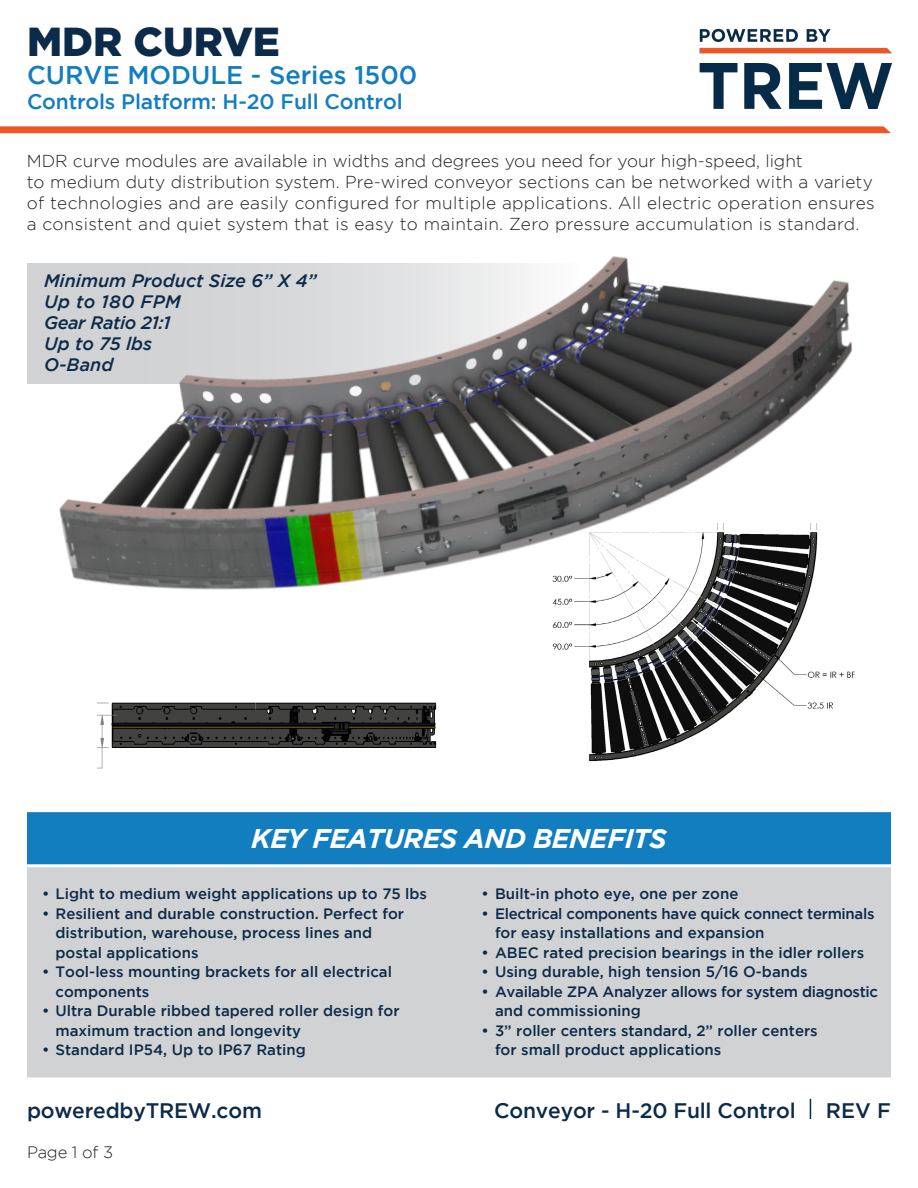
<style>
.page{position:relative;width:918px;height:1188px;background:#fff}
.page>*{position:absolute;margin:0;border:0;box-sizing:border-box;transform-origin:0 0}
.t1{font:900 40.5px "Gotham";color:#0c2a49}
.t2{font:italic 700 27px "Gotham";letter-spacing:-.02em;color:#fff}
.t3{font:500 25.5px "Gotham";color:#127dbf}
.t4{font:500 21px "Gotham";letter-spacing:-.01em;color:#0c2a49}
.t5{font:500 21px "Gotham";letter-spacing:-.01em;color:#127dbf}
.t6{font:italic 500 18px "Gotham";color:#0c2a49}
.t7{font:italic 500 18px "Gotham";letter-spacing:-.02em;color:#0c2a49}
.t8{font:italic 500 18px "Gotham";letter-spacing:.02em;color:#0c2a49}
.t9{font:300 17.25px/21px "Gotham";letter-spacing:.01em;color:#231f20}
.t10{font:300 16.5px "Gotham";letter-spacing:-.01em;color:#231f20}
.t11{font:500 15px/19.5px "Gotham";color:#0c2a49}
.t12{font:500 15px/19.5px "Gotham";letter-spacing:-.02em;color:#0c2a49}
</style>
<div class="page">
<svg style="left:810px;top:1099px;width:1px;height:20px"></svg>
<img style="left:699px;top:28px;width:192px;height:81px">
<img style="left:552px;top:628px;width:303px;height:134px">
<img style="left:98px;top:702px;width:339px;height:67px">
<div style="left:27px;top:263px;width:552px;height:120px;background:#d1d2d4"></div>
<div style="left:28px;top:868px;width:862px;height:209px;background:#d1d2d4"></div>
<div style="left:27px;top:867px;width:864px;height:210px;border:2px solid #d1d2d4"></div>
<div style="left:28px;top:813px;width:862px;height:51px;background:#127dbf"></div>
<div style="left:27px;top:812px;width:864px;height:52px;border:2px solid #127dbf"></div>
<svg style="left:0;top:126px;width:891px;height:7px;background:#f05e32"></svg>
<img style="left:50px;top:256px;width:803px;height:372px">
<p class="t1" style="left:27px;top:18px;width:254px">MDR CURVE</p>
<p class="t3" style="left:27px;top:61px;width:392px">CURVE MODULE - Series 1500</p>
<p class="t5" style="left:27px;top:90px;width:377px">Controls Platform: H-20 Full Control</p>
<p class="t9" style="left:27px;top:150px;width:849px">MDR curve modules are available in widths and degrees you need for your high-speed, light<br>to medium duty distribution system. Pre-wired conveyor sections can be networked with a variety of technologies and are easily configured for multiple applications. All electric operation ensures a consistent and quiet system that is easy to maintain. Zero pressure accumulation is standard.</p>
<p class="t6" style="left:44px;top:270px;width:275px">Minimum Product Size 6” X 4”</p>
<p class="t8" style="left:44px;top:291px;width:138px">Up to 180 FPM</p>
<p class="t7" style="left:44px;top:312px;width:128px">Gear Ratio 21:1</p>
<p class="t6" style="left:44px;top:333px;width:110px">Up to 75 lbs</p>
<p class="t6" style="left:44px;top:354px;width:71px">O-Band</p>
<p class="t2" style="left:251px;top:823px;width:417px">KEY FEATURES AND BENEFITS</p>
<p class="t11" style="left:42px;top:884px;width:387px">• Light to medium weight applications up to 75 lbs</p>
<p class="t11" style="left:56px;top:903px;width:350px;text-indent:-14px">• Resilient and durable construction. Perfect for distribution, warehouse, process lines and postal applications</p>
<p class="t11" style="left:56px;top:962px;width:338px;text-indent:-14px">• Tool-less mounting brackets for all electrical components</p>
<p class="t11" style="left:56px;top:1001px;width:346px;text-indent:-14px">• Ultra Durable ribbed tapered roller design for maximum traction and longevity</p>
<p class="t11" style="left:42px;top:1040px;width:265px">• Standard IP54, Up to IP67 Rating</p>
<p class="t11" style="left:482px;top:884px;width:259px">• Built-in photo eye, one per zone</p>
<p class="t12" style="left:495px;top:903px;width:381px;text-indent:-14px">• Electrical components have quick connect terminals for easy installations and expansion</p>
<p class="t11" style="left:482px;top:942px;width:384px">• ABEC rated precision bearings in the idler rollers</p>
<p class="t11" style="left:482px;top:962px;width:328px">• Using durable, high tension 5/16 O-bands</p>
<p class="t12" style="left:495px;top:981px;width:385px;text-indent:-14px">• Available ZPA Analyzer allows for system diagnostic and commissioning</p>
<p class="t11" style="left:495px;top:1020px;width:324px;text-indent:-14px">• 3” roller centers standard, 2” roller centers for small product applications</p>
<h3 class="t4" style="left:27px;top:1098px;width:236px">poweredbyTREW.com</h3>
<h3 class="t4" style="left:494px;top:1098px;width:303px">Conveyor - H-20 Full Control</h3>
<h3 class="t4" style="left:826px;top:1098px;width:67px">REV F</h3>
<p class="t10" style="left:27px;top:1143px;width:88px">Page 1 of 3</p>
</div>
